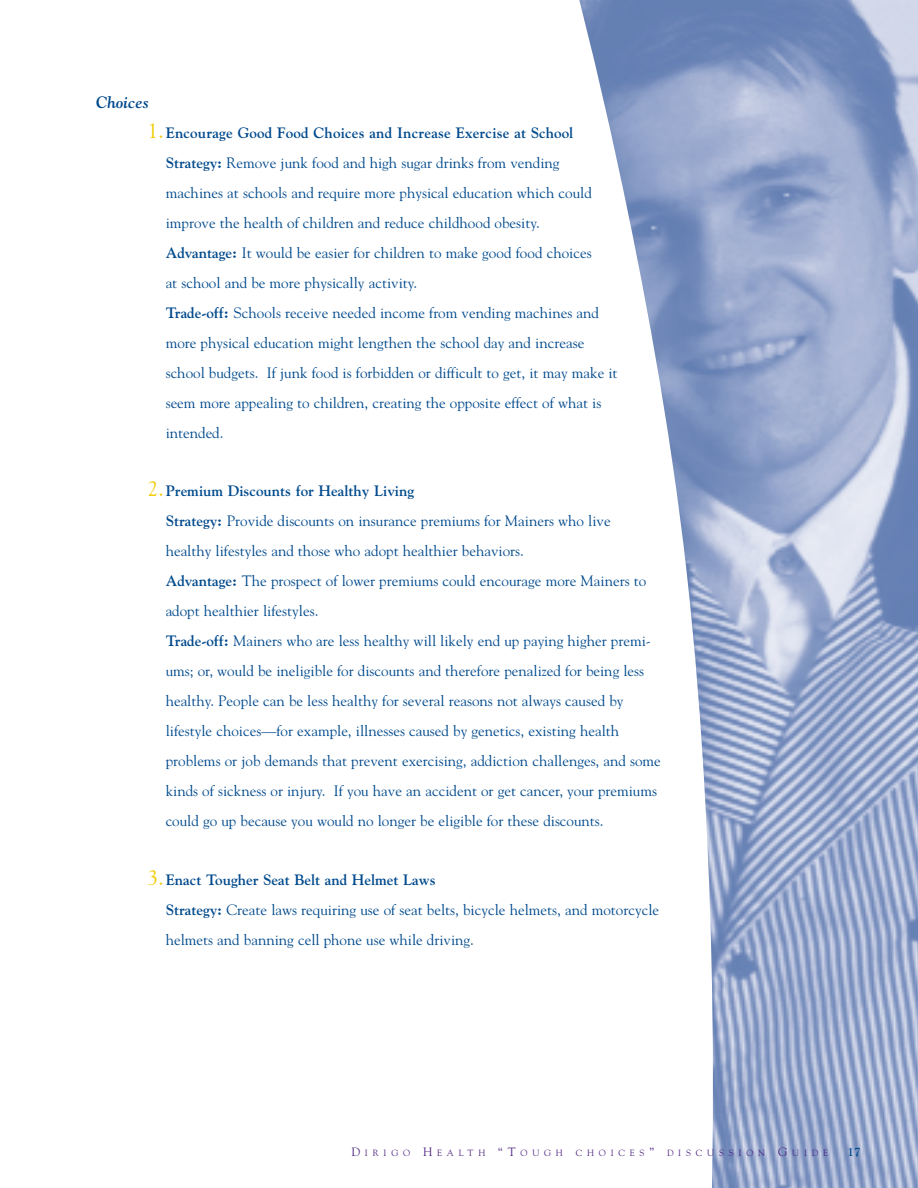
<style>
.page{position:relative;width:918px;height:1188px;background:#fff}
.page>*{position:absolute;margin:0;border:0;box-sizing:border-box;transform-origin:0 0}
.t1{font:italic 700 16.5px "Goudy";color:#004a8d}
.t2{font:15px/30px "Goudy";color:#004a8d}
.t3{font:700 12px "Goudy";color:#004a8d}
.t4{font:9px "Goudy";letter-spacing:.535em;color:#4e2582}
.s1{font-size:21px;color:#f0cb02}
.s2{font-weight:700}
.s3{font-size:12px}
</style>
<div class="page">
<img style="left:579px;top:0;width:339px;height:1188px">
<p class="t1" style="left:96px;top:93px;width:55px">Choices</p>
<p class="t2" style="left:166px;top:118px;width:453px;text-indent:-18px"><span class="s1">1.</span><span class="s2">Encourage Good Food Choices and Increase Exercise at School Strategy:</span> Remove junk food and high sugar drinks from vending machines at schools and require more physical education which could improve the health of children and reduce childhood obesity.<br><span class="s2">Advantage:</span> It would be easier for children to make good food choices<br>at school and be more physically activity.<br><span class="s2">Trade-off:</span> Schools receive needed income from vending machines and more physical education might lengthen the school day and increase school budgets. If junk food is forbidden or difficult to get, it may make it seem more appealing to children, creating the opposite effect of what is intended.</p>
<p class="t2" style="left:166px;top:476px;width:497px;text-indent:-18px"><span class="s1">2.</span><span class="s2">Premium Discounts for Healthy Living<br>Strategy:</span> Provide discounts on insurance premiums for Mainers who live<br>healthy lifestyles and those who adopt healthier behaviors.<br><span class="s2">Advantage:</span> The prospect of lower premiums could encourage more Mainers to adopt healthier lifestyles.<br><span class="s2">Trade-off:</span> Mainers who are less healthy will likely end up paying higher premi&shy;ums; or, would be ineligible for discounts and therefore penalized for being less healthy. People can be less healthy for several reasons not always caused by lifestyle choices—for example, illnesses caused by genetics, existing health problems or job demands that prevent exercising, addiction challenges, and some kinds of sickness or injury. If you have an accident or get cancer, your premiums could go up because you would no longer be eligible for these discounts.</p>
<p class="t2" style="left:166px;top:865px;width:495px;text-indent:-18px"><span class="s1">3.</span><span class="s2">Enact Tougher Seat Belt and Helmet Laws<br>Strategy:</span> Create laws requiring use of seat belts, bicycle helmets, and motorcycle helmets and banning cell phone use while driving.</p>
<p class="t4" style="left:351px;top:1148px;width:213px"><span class="s3">D</span>IRIGO <span class="s3">H</span>EALTH <span class="s3">“T</span>OUGH</p>
<p class="t4" style="left:576px;top:1148px;width:254px">CHOICES<span class="s3">”</span> DISCUSSION <span class="s3">G</span>UIDE</p>
<p class="t3" style="left:848px;top:1145px;width:15px">17</p>
</div>
